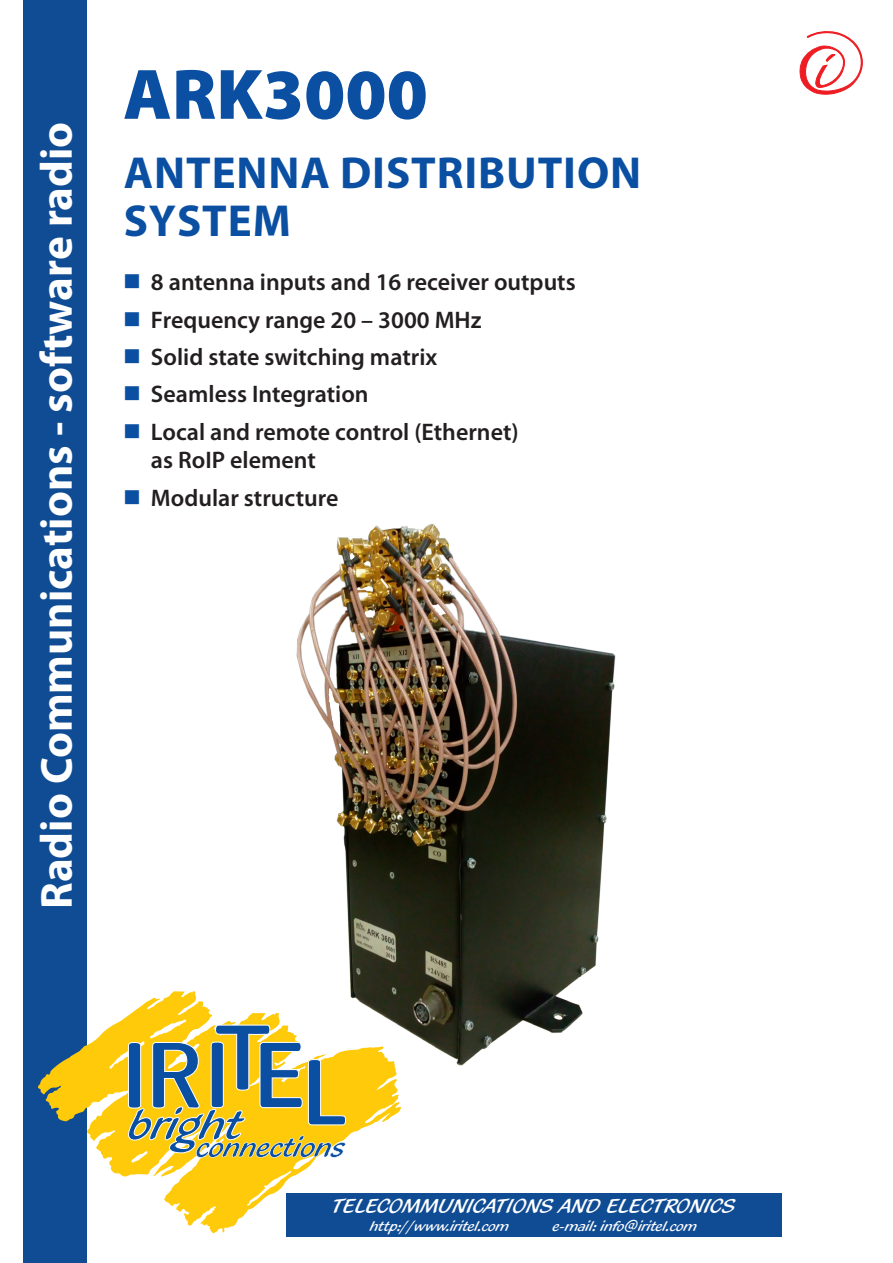
<style>
.page{position:relative;width:893px;height:1263px;background:#fff}
.page>*{position:absolute;margin:0;border:0;box-sizing:border-box;transform-origin:0 0}
.Naziv{font:900 72px "Myriad Pro";color:#0a4fa2}
.Left_Bar{font:700 45px "Myriad Pro";color:#fff}
.NNaslov{font:700 45px/48px "Myriad Pro";letter-spacing:.02em;color:#0a4fa2}
.bulet-prva{font:600 24px/28.8px "Myriad Pro";color:#231f20}
.Oznake{font:21px "Blacklight D";color:#fff}
.Oznake-2{font:15px "Blacklight D";color:#fff}
</style>
<div class="page">
<div style="left:286px;top:1193px;width:496px;height:44px;background:#0f4c94"></div>
<div style="left:23px;top:0;width:63px;height:1263px;background:#0f4c94"></div>
<svg style="left:799px;top:31px;width:63px;height:64px"></svg>
<img style="left:297px;top:524px;width:319px;height:542px">
<svg style="left:38px;top:991px;width:364px;height:243px"></svg>
<svg style="left:128px;top:1024px;width:218px;height:134px;background:#b7b066"></svg>
<p class="Left_Bar" style="left:27px;top:909px;width:789px;rotate:-90deg">Radio Communications - software radio</p>
<p class="Naziv" style="left:123px;top:54px;width:306px">ARK3000</p>
<p class="NNaslov" style="left:124px;top:147px;width:519px">ANTENNA DISTRIBUTION<br>SYSTEM</p>
<p class="bulet-prva" style="left:151px;top:267px;width:426px">8 antenna inputs and 16 receiver outputs</p>
<p class="bulet-prva" style="left:151px;top:305px;width:332px">Frequency range 20 – 3000 MHz</p>
<p class="bulet-prva" style="left:151px;top:342px;width:288px">Solid state switching matrix</p>
<p class="bulet-prva" style="left:151px;top:379px;width:219px">Seamless Integration</p>
<p class="bulet-prva" style="left:151px;top:416px;width:369px">Local and remote control (Ethernet) as RoIP element</p>
<p class="bulet-prva" style="left:151px;top:483px;width:189px">Modular structure</p>
<p class="Oznake" style="left:332px;top:1193px;width:405px">TELECOMMUNICATIONS AND ELECTRONICS</p>
<p class="Oznake-2" style="left:370px;top:1217px;width:140px">http://www.iritel.com</p>
<p class="Oznake-2" style="left:553px;top:1217px;width:146px">e-mail: info@iritel.com</p>
</div>
